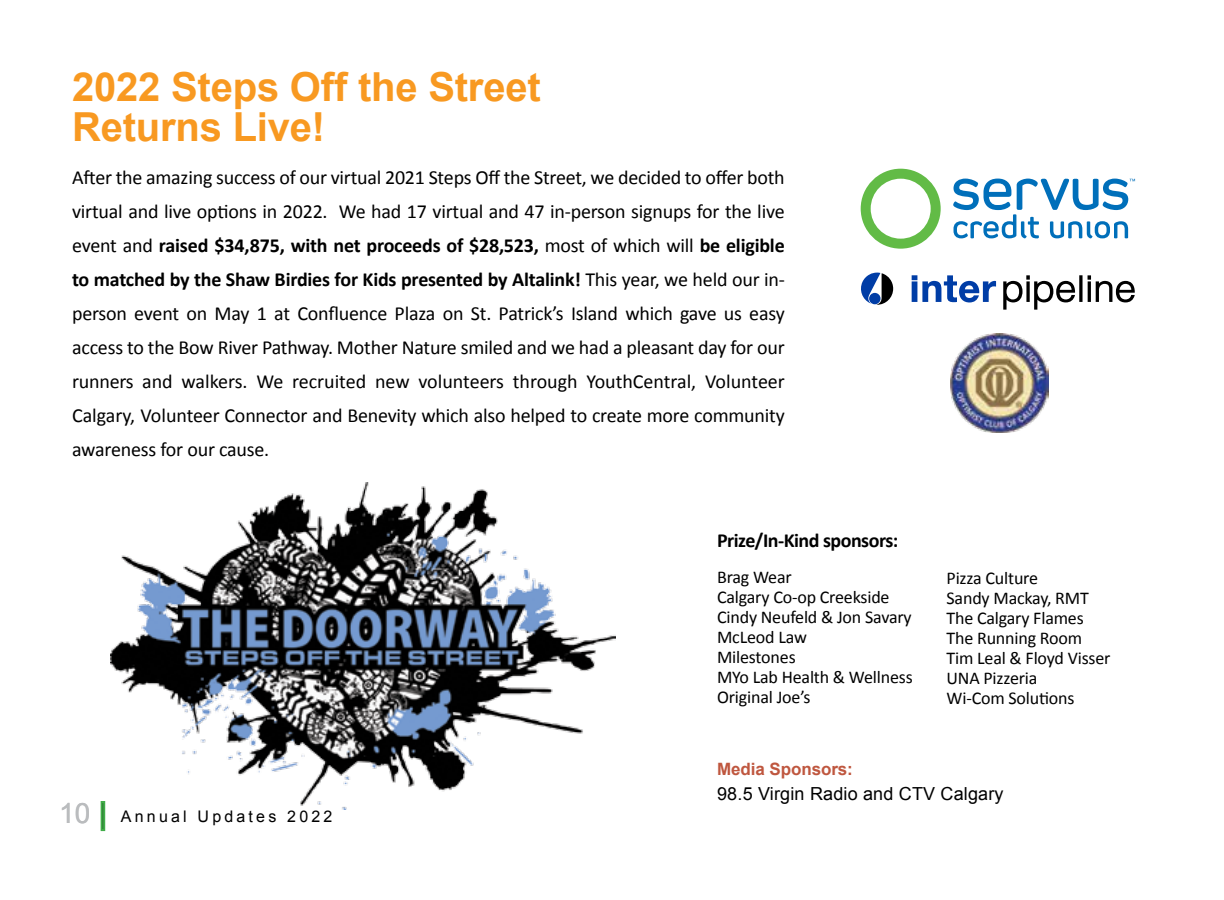
<style>
.page{position:relative;width:1224px;height:900px;background:#fff}
.page>*{position:absolute;margin:0;border:0;box-sizing:border-box;transform-origin:0 0}
.t1{font:700 40px/40px "Arial";letter-spacing:-.005em;color:#f89921}
.t2{font:20px/34px "Calibri";letter-spacing:-.01em;color:#000;text-align:justify}
.t3{font:700 20px "Calibri";letter-spacing:-.025em;color:#000}
.t4{font:18px/20px "Calibri";letter-spacing:-.01em;color:#000}
.t5{font:18px "Arial";letter-spacing:.01em;color:#000}
.t6{font:700 17px "Arial";letter-spacing:-.005em;color:#bf573f}
.t7{font:16px "Arial";letter-spacing:.2em;color:#000}
.s1{font-weight:700}
.s2{font-size:28px;color:#babcbe}
</style>
<div class="page">
<div style="left:101px;top:801px;width:4px;height:30px;border:2px solid #41ad49"></div>
<svg style="left:861px;top:169px;width:80px;height:80px"></svg>
<svg style="left:953px;top:179px;width:182px;height:59px"></svg>
<svg style="left:1003px;top:275px;width:132px;height:35px"></svg>
<svg style="left:912px;top:275px;width:84px;height:27px"></svg>
<svg style="left:861px;top:273px;width:32px;height:32px"></svg>
<div style="left:869px;top:293px;width:12px;height:11px;background:#003da6;border-radius:50%"></div>
<img style="left:951px;top:334px;width:98px;height:98px">
<img style="left:111px;top:483px;width:504px;height:327px">
<h1 class="t1" style="left:72px;top:68px;width:470px">2022 Steps Off the Street<br>Returns Live!</h1>
<p class="t2" style="left:72px;top:160px;width:714px">After the amazing success of our virtual 2021 Steps Off the Street, we decided to offer both virtual and live options in 2022. We had 17 virtual and 47 in-person signups for the live event and <span class="s1">raised $34,875, with net proceeds of $28,523,</span> most of which will <span class="s1">be eligible to matched by the Shaw Birdies for Kids presented by Altalink!</span> This year, we held our in&shy;person event on May 1 at Confluence Plaza on St. Patrick’s Island which gave us easy access to the Bow River Pathway. Mother Nature smiled and we had a pleasant day for our runners and walkers. We recruited new volunteers through YouthCentral, Volunteer Calgary, Volunteer Connector and Benevity which also helped to create more community awareness for our cause.</p>
<p class="t7" style="left:59px;top:806px;width:275px"><span class="s2">10</span> Annual Updates 2022</p>
<p class="t3" style="left:717px;top:528px;width:183px">Prize/In-Kind sponsors:</p>
<p class="t4" style="left:717px;top:567px;width:197px">Brag Wear<br>Calgary Co-op Creekside<br>Cindy Neufeld &amp; Jon Savary<br>McLeod Law<br>Milestones<br>MYo Lab Health &amp; Wellness<br>Original Joe’s</p>
<p class="t4" style="left:947px;top:568px;width:165px">Pizza Culture<br>Sandy Mackay, RMT<br>The Calgary Flames<br>The Running Room<br>Tim Leal &amp; Floyd Visser<br>UNA Pizzeria<br>Wi-Com Solutions</p>
<p class="t6" style="left:717px;top:758px;width:137px">Media Sponsors:</p>
<p class="t5" style="left:717px;top:782px;width:288px">98.5 Virgin Radio and CTV Calgary</p>
</div>
